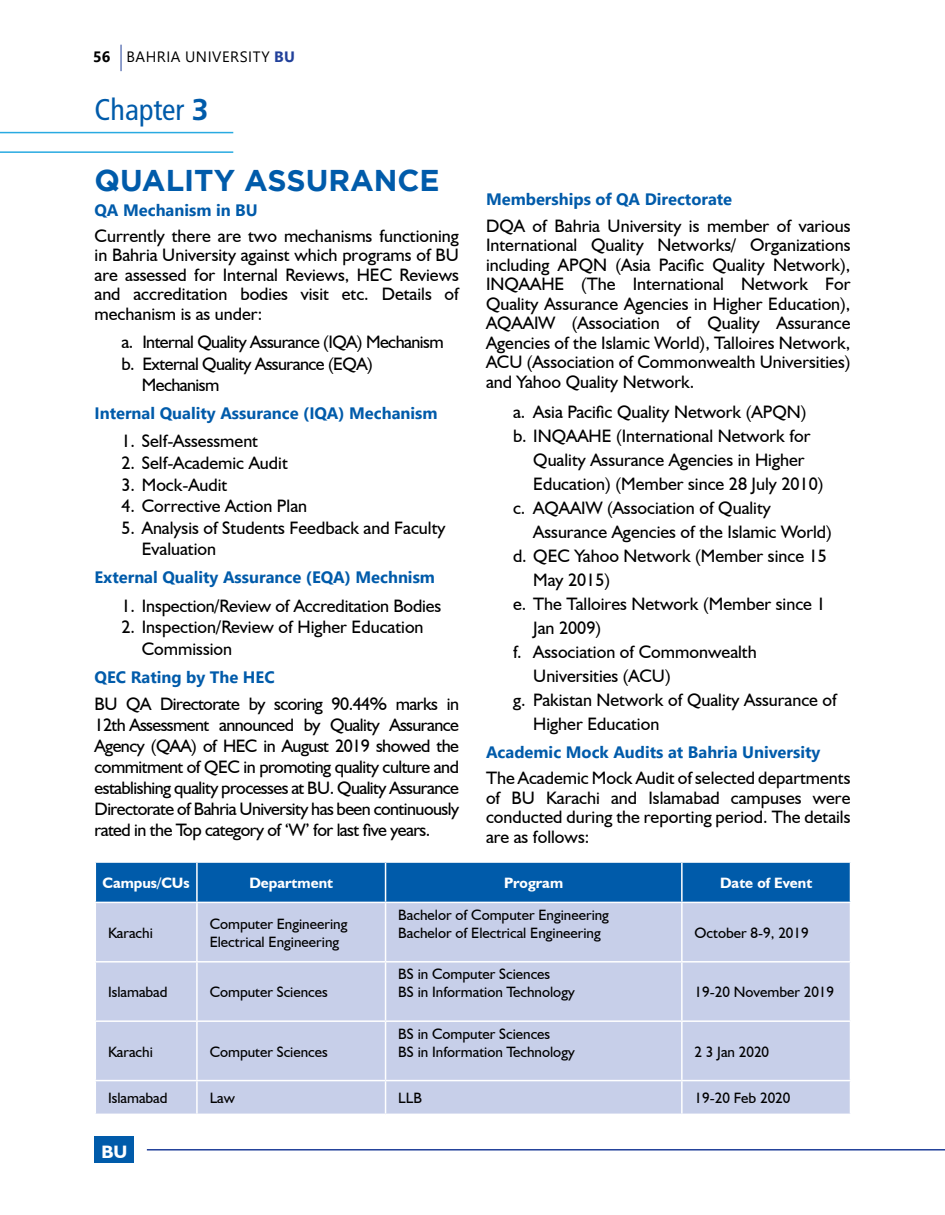
<style>
.page{position:relative;width:945px;height:1215px;background:#fff}
.page>*{position:absolute;margin:0;border:0;box-sizing:border-box;transform-origin:0 0}
.t1{font:30px "Gotham HTF Bold 2";color:#005baa}
.t2{font:condensed 30px "Frutiger LT Std";color:#005baa}
.t3{font:18px/19.5px "Humanist 521 BT";color:#000;text-align:justify}
.t4{font:18px "Humanist 521 BT";letter-spacing:-.03em;color:#000}
.t5{font:700 18px "Humanist 521 BT";color:#fff}
.t6{font:700 16.5px "Segoe UI";color:#005baa}
.t7{font:15px/18px "Humanist 521 BT";color:#000}
.t8{font:700 15px "Humanist 521 BT";color:#fff}
.t9{font:15px "Segoe UI";letter-spacing:.035em;color:#000}
.s1{font-weight:700}
.s2{font-weight:700;color:#21409a}
.s3{font-weight:700;font-stretch:normal}
</style>
<div class="page">
<svg style="left:121px;top:45px;width:1px;height:26px"></svg>
<div style="left:94px;top:1137px;width:40px;height:26px;background:#005baa"></div>
<hr style="left:147px;top:1149px;width:798px;height:2px;background:#21409a">
<hr style="left:0;top:151px;width:233px;height:2px;background:#28aae1">
<hr style="left:0;top:132px;width:233px;height:1px;background:#28aae1">
<div style="left:96px;top:863px;width:754px;height:39px;background:#005baa"></div>
<div style="left:96px;top:903px;width:754px;height:211px;background:#c7cfe9"></div>
<hr style="left:196px;top:863px;width:2px;height:39px;background:#fff">
<hr style="left:385px;top:863px;width:1px;height:39px;background:#fff">
<hr style="left:681px;top:863px;width:2px;height:39px;background:#fff">
<hr style="left:196px;top:903px;width:2px;height:58px;background:#fff">
<hr style="left:385px;top:903px;width:1px;height:58px;background:#fff">
<hr style="left:681px;top:903px;width:2px;height:58px;background:#fff">
<hr style="left:95px;top:961px;width:102px;height:2px;background:#fff">
<hr style="left:197px;top:961px;width:189px;height:2px;background:#fff">
<hr style="left:196px;top:963px;width:2px;height:57px;background:#fff">
<hr style="left:386px;top:961px;width:296px;height:2px;background:#fff">
<hr style="left:385px;top:963px;width:1px;height:57px;background:#fff">
<hr style="left:682px;top:961px;width:169px;height:2px;background:#fff">
<hr style="left:681px;top:963px;width:2px;height:57px;background:#fff">
<hr style="left:95px;top:1020px;width:102px;height:2px;background:#fff">
<hr style="left:197px;top:1020px;width:189px;height:2px;background:#fff">
<hr style="left:196px;top:1022px;width:2px;height:58px;background:#fff">
<hr style="left:386px;top:1020px;width:296px;height:2px;background:#fff">
<hr style="left:385px;top:1022px;width:1px;height:58px;background:#fff">
<hr style="left:682px;top:1020px;width:169px;height:2px;background:#fff">
<hr style="left:681px;top:1022px;width:2px;height:58px;background:#fff">
<hr style="left:95px;top:1080px;width:102px;height:1px;background:#fff">
<hr style="left:197px;top:1080px;width:189px;height:1px;background:#fff">
<hr style="left:196px;top:1081px;width:2px;height:33px;background:#fff">
<hr style="left:386px;top:1080px;width:296px;height:1px;background:#fff">
<hr style="left:385px;top:1081px;width:1px;height:33px;background:#fff">
<hr style="left:682px;top:1080px;width:169px;height:1px;background:#fff">
<hr style="left:681px;top:1081px;width:2px;height:33px;background:#fff">
<p class="t9" style="left:93px;top:43px;width:204px"><span class="s1">56</span> BAHRIA UNIVERSITY <span class="s2">BU</span></p>
<h1 class="t2" style="left:95px;top:92px;width:115px">Chapter <span class="s3">3</span></h1>
<h1 class="t1" style="left:95px;top:163px;width:347px">QUALITY ASSURANCE</h1>
<p class="t6" style="left:95px;top:194px;width:165px">QA Mechanism in BU</p>
<p class="t3" style="left:95px;top:226px;width:366px">Currently there are two mechanisms functioning in Bahria University against which programs of BU are assessed for Internal Reviews, HEC Reviews and accreditation bodies visit etc. Details of mechanism is as under:</p>
<p class="t4" style="left:122px;top:331px;width:324px">a. Internal Quality Assurance (IQA) Mechanism</p>
<p class="t4" style="left:122px;top:353px;width:253px">b. External Quality Assurance (EQA)</p>
<p class="t4" style="left:142px;top:374px;width:79px">Mechanism</p>
<p class="t6" style="left:95px;top:398px;width:345px">Internal Quality Assurance (IQA) Mechanism</p>
<p class="t3" style="left:122px;top:431px;width:138px">1. Self-Assessment</p>
<p class="t3" style="left:122px;top:453px;width:168px">2. Self-Academic Audit</p>
<p class="t3" style="left:122px;top:474px;width:107px">3. Mock-Audit</p>
<p class="t3" style="left:122px;top:496px;width:187px">4. Corrective Action Plan</p>
<p class="t3" style="left:142px;top:517px;width:305px;line-height:21.6px;text-indent:-20px">5. Analysis of Students Feedback and Faculty<br>Evaluation</p>
<p class="t6" style="left:95px;top:562px;width:342px">External Quality Assurance (EQA) Mechnism</p>
<p class="t3" style="left:122px;top:595px;width:321px">1. Inspection/Review of Accreditation Bodies</p>
<p class="t3" style="left:142px;top:616px;width:283px;line-height:21.6px;text-indent:-20px">2. Inspection/Review of Higher Education<br>Commission</p>
<p class="t6" style="left:95px;top:661px;width:182px">QEC Rating by The HEC</p>
<p class="t3" style="left:95px;top:693px;width:366px;line-height:21px">BU QA Directorate by scoring 90.44% marks in 12th Assessment announced by Quality Assurance Agency (QAA) of HEC in August 2019 showed the commitment of QEC in promoting quality culture and establishing quality processes at BU. Quality Assurance Directorate of Bahria University has been continuously rated in the Top category of ‘W’ for last five years.</p>
<p class="t6" style="left:486px;top:184px;width:248px">Memberships of QA Directorate</p>
<p class="t3" style="left:486px;top:215px;width:366px">DQA of Bahria University is member of various International Quality Networks/ Organizations including APQN (Asia Pacific Quality Network), INQAAHE (The International Network For Quality Assurance Agencies in Higher Education), AQAAIW (Association of Quality Assurance Agencies of the Islamic World), Talloires Network, ACU (Association of Commonwealth Universities) and Yahoo Quality Network.</p>
<p class="t3" style="left:513px;top:402px;width:295px">a. Asia Pacific Quality Network (APQN)</p>
<p class="t3" style="left:513px;top:426px;width:299px">b. INQAAHE (International Network for</p>
<p class="t3" style="left:533px;top:450px;width:273px">Quality Assurance Agencies in Higher</p>
<p class="t3" style="left:533px;top:474px;width:292px">Education) (Member since 28 July 2010)</p>
<p class="t3" style="left:513px;top:498px;width:259px">c. AQAAIW (Association of Quality</p>
<p class="t3" style="left:533px;top:522px;width:300px">Assurance Agencies of the Islamic World)</p>
<p class="t3" style="left:513px;top:546px;width:315px">d. QEC Yahoo Network (Member since 15</p>
<p class="t3" style="left:533px;top:570px;width:78px">May 2015)</p>
<p class="t3" style="left:513px;top:594px;width:314px">e. The Talloires Network (Member since 1</p>
<p class="t3" style="left:533px;top:618px;width:69px">Jan 2009)</p>
<p class="t3" style="left:513px;top:642px;width:245px">f. Association of Commonwealth</p>
<p class="t3" style="left:533px;top:666px;width:139px">Universities (ACU)</p>
<p class="t3" style="left:513px;top:690px;width:325px">g. Pakistan Network of Quality Assurance of</p>
<p class="t3" style="left:533px;top:714px;width:128px">Higher Education</p>
<p class="t6" style="left:486px;top:737px;width:336px">Academic Mock Audits at Bahria University</p>
<p class="t3" style="left:486px;top:768px;width:366px">The Academic Mock Audit of selected departments of BU Karachi and Islamabad campuses were conducted during the reporting period. The details are as follows:</p>
<p class="t8" style="left:103px;top:873px;width:89px">Campus/CUs</p>
<p class="t8" style="left:249px;top:873px;width:85px">Department</p>
<p class="t8" style="left:504px;top:873px;width:60px">Program</p>
<p class="t8" style="left:720px;top:873px;width:94px">Date of Event</p>
<p class="t7" style="left:108px;top:923px;width:46px">Karachi</p>
<p class="t7" style="left:210px;top:914px;width:139px">Computer Engineering<br>Electrical Engineering</p>
<p class="t7" style="left:398px;top:905px;width:212px">Bachelor of Computer Engineering<br>Bachelor of Electrical Engineering</p>
<p class="t7" style="left:695px;top:923px;width:116px">October 8-9, 2019</p>
<p class="t7" style="left:108px;top:983px;width:61px">Islamabad</p>
<p class="t7" style="left:210px;top:983px;width:120px">Computer Sciences</p>
<p class="t7" style="left:108px;top:1042px;width:46px">Karachi</p>
<p class="t7" style="left:210px;top:1042px;width:120px">Computer Sciences</p>
<p class="t7" style="left:398px;top:965px;width:178px">BS in Computer Sciences<br>BS in Information Technology</p>
<p class="t7" style="left:398px;top:1024px;width:178px">BS in Computer Sciences<br>BS in Information Technology</p>
<p class="t7" style="left:695px;top:983px;width:141px">19-20 November 2019</p>
<p class="t7" style="left:695px;top:1042px;width:76px">2 3 Jan 2020</p>
<p class="t7" style="left:108px;top:1089px;width:61px">Islamabad</p>
<p class="t7" style="left:210px;top:1089px;width:27px">Law</p>
<p class="t7" style="left:398px;top:1089px;width:25px">LLB</p>
<p class="t7" style="left:695px;top:1089px;width:97px">19-20 Feb 2020</p>
<p class="t5" style="left:101px;top:1140px;width:28px">BU</p>
</div>
